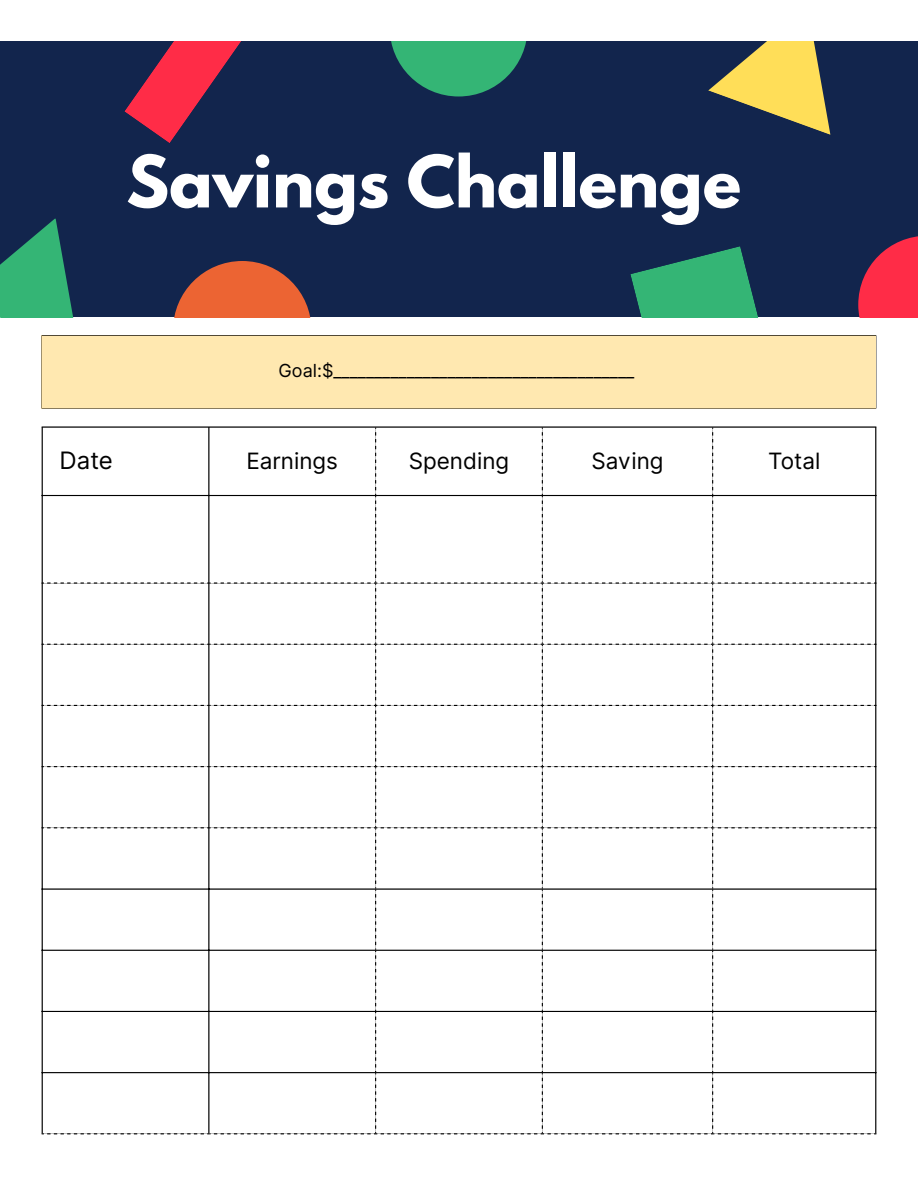
<style>
.page{position:relative;width:918px;height:1186px;background:#fff}
.page>*{position:absolute;margin:0;border:0;box-sizing:border-box;transform-origin:0 0}
.t1{font:700 63.75px "League Spartan";color:#fff}
.t2{font:24px "Inter";color:#000}
.t3{font:22.5px "Inter";color:#000}
.t4{font:18px "Inter";color:#000}
</style>
<div class="page">
<div style="left:0;top:42px;width:918px;height:275px;background:#12254d"></div>
<svg style="left:630px;top:246px;width:128px;height:71px"></svg>
<svg style="left:174px;top:261px;width:136px;height:56px"></svg>
<svg style="left:391px;top:42px;width:135px;height:54px"></svg>
<svg style="left:858px;top:236px;width:60px;height:81px"></svg>
<svg style="left:708px;top:42px;width:123px;height:93px"></svg>
<svg style="left:0;top:218px;width:73px;height:99px"></svg>
<svg style="left:124px;top:42px;width:117px;height:101px"></svg>
<div style="left:42px;top:335px;width:834px;height:73px;background:#ffe8b0"></div>
<hr style="left:42px;top:428px;width:1px;height:705px;background:#000">
<hr style="left:208px;top:428px;width:1px;height:705px;background:#000">
<hr style="left:875px;top:428px;width:1px;height:705px;background:#000">
<hr style="left:42px;top:426px;width:834px;height:2px;background:#000">
<hr style="left:42px;top:495px;width:834px;height:1px;background:#000">
<svg style="left:375px;top:428px;width:1px;height:154px"></svg>
<svg style="left:542px;top:428px;width:1px;height:154px"></svg>
<svg style="left:712px;top:428px;width:1px;height:154px"></svg>
<svg style="left:42px;top:582px;width:167px;height:552px"></svg>
<svg style="left:209px;top:582px;width:334px;height:552px"></svg>
<svg style="left:543px;top:582px;width:170px;height:552px"></svg>
<svg style="left:713px;top:582px;width:163px;height:552px"></svg>
<p class="t1" style="left:126px;top:150px;width:616px">Savings Challenge</p>
<p class="t4" style="left:279px;top:360px;width:357px">Goal:$_____________________________________</p>
<p class="t2" style="left:60px;top:446px;width:55px">Date</p>
<p class="t3" style="left:246px;top:448px;width:93px">Earnings</p>
<p class="t3" style="left:409px;top:448px;width:102px">Spending</p>
<p class="t3" style="left:591px;top:448px;width:74px">Saving</p>
<p class="t3" style="left:768px;top:448px;width:54px">Total</p>
</div>
